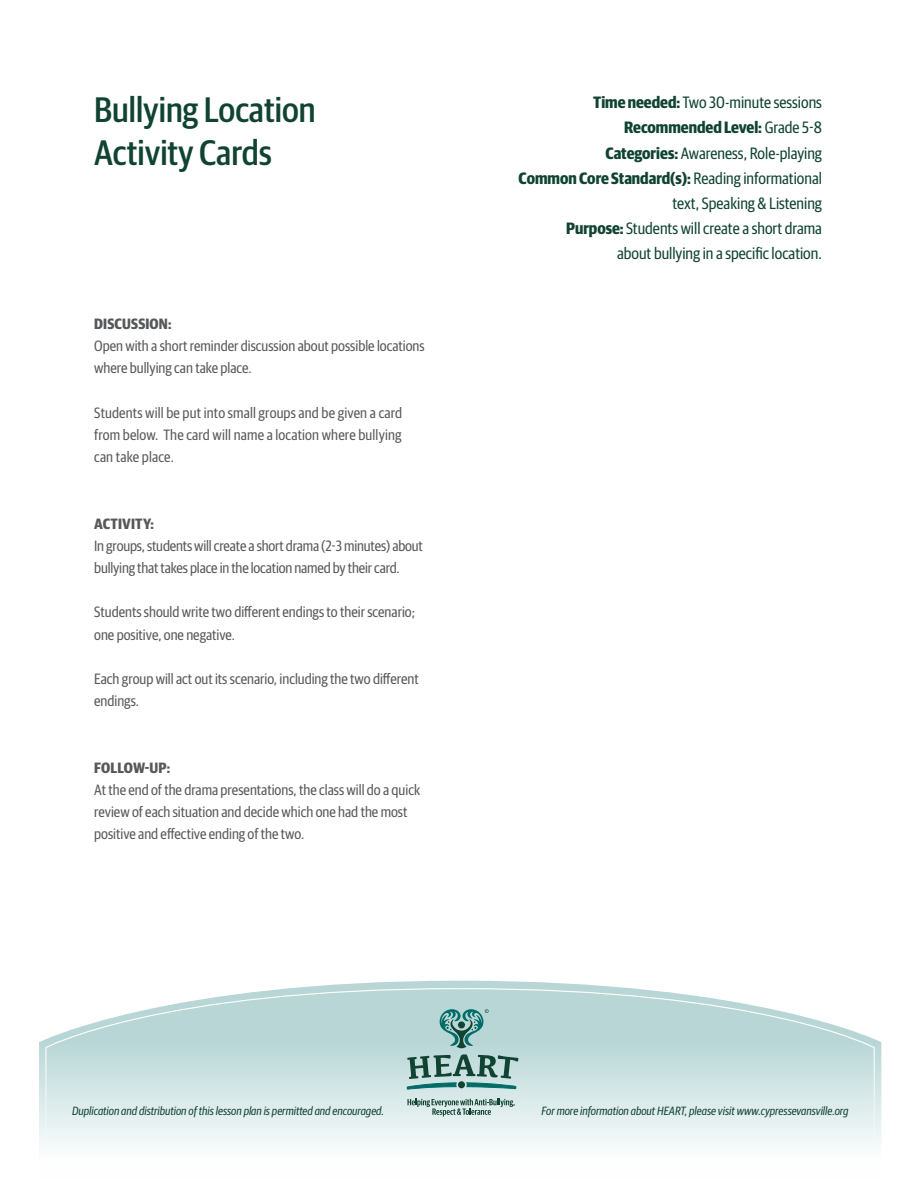
<style>
.page{position:relative;width:918px;height:1188px;background:#fff}
.page>*{position:absolute;margin:0;border:0;box-sizing:border-box;transform-origin:0 0}
.t1{font:500 35.55px "Guardian Sans Cond";color:#104331}
.t2{font:16.5px "Guardian Sans Cond";color:#104331}
.t3{font:700 16.5px "Guardian Sans Cond";color:#104331}
.t4{font:15px/22.2px "Guardian Sans Cond";color:#57585a}
.t5{font:700 15px "Guardian Sans Cond";letter-spacing:.01em;color:#57585a}
.t6{font:italic 12px "Guardian Sans Cond";color:#104331}
.s1{font-weight:700}
.s2{font-weight:400}
</style>
<div class="page">
<svg style="left:39px;top:981px;width:842px;height:164px"></svg>
<svg style="left:45px;top:988px;width:830px;height:157px"></svg>
<svg style="left:407px;top:1099px;width:108px;height:17px;background:#a5bdb8"></svg>
<svg style="left:407px;top:1054px;width:111px;height:36px;background:#7fa7a1"></svg>
<svg style="left:439px;top:1009px;width:50px;height:39px;background:#78aba8"></svg>
<p class="t1" style="left:94px;top:85px;width:223px">Bullying Location</p>
<p class="t1" style="left:94px;top:127px;width:179px">Activity Cards</p>
<p class="t5" style="left:94px;top:313px;width:79px">DISCUSSION:</p>
<p class="t4" style="left:94px;top:334px;width:332px">Open with a short reminder discussion about possible locations where bullying can take place.</p>
<p class="t4" style="left:94px;top:400px;width:309px">Students will be put into small groups and be given a card from below. The card will name a location where bullying</p>
<p class="t4" style="left:94px;top:445px;width:81px">can take place.</p>
<p class="t5" style="left:94px;top:512px;width:61px">ACTIVITY:</p>
<p class="t4" style="left:94px;top:534px;width:330px">In groups, students will create a short drama (2-3 minutes) about bullying that takes place in the location named by their card.</p>
<p class="t4" style="left:94px;top:600px;width:322px">Students should write two different endings to their scenario; one positive, one negative.</p>
<p class="t4" style="left:94px;top:667px;width:326px">Each group will act out its scenario, including the two different endings.</p>
<p class="t5" style="left:94px;top:757px;width:77px">FOLLOW-UP:</p>
<p class="t4" style="left:94px;top:778px;width:328px">At the end of the drama presentations, the class will do a quick review of each situation and decide which one had the most positive and effective ending of the two.</p>
<p class="t2" style="left:593px;top:91px;width:230px"><span class="s1">Time needed:</span> Two 30-minute sessions</p>
<p class="t3" style="left:624px;top:116px;width:199px">Recommended Level: <span class="s2">Grade 5-8</span></p>
<p class="t2" style="left:605px;top:141px;width:218px"><span class="s1">Categories:</span> Awareness, Role-playing</p>
<p class="t3" style="left:519px;top:166px;width:305px">Common Core Standard(s): <span class="s2">Reading informational</span></p>
<p class="t2" style="left:673px;top:192px;width:151px">text, Speaking &amp; Listening</p>
<p class="t2" style="left:566px;top:217px;width:257px"><span class="s1">Purpose:</span> Students will create a short drama</p>
<p class="t2" style="left:617px;top:242px;width:206px">about bullying in a specific location.</p>
<p class="t6" style="left:72px;top:1102px;width:314px">Duplication and distribution of this lesson plan is permitted and encouraged.</p>
<p class="t6" style="left:542px;top:1102px;width:309px">For more information about HEART, please visit www.cypressevansville.org</p>
</div>
